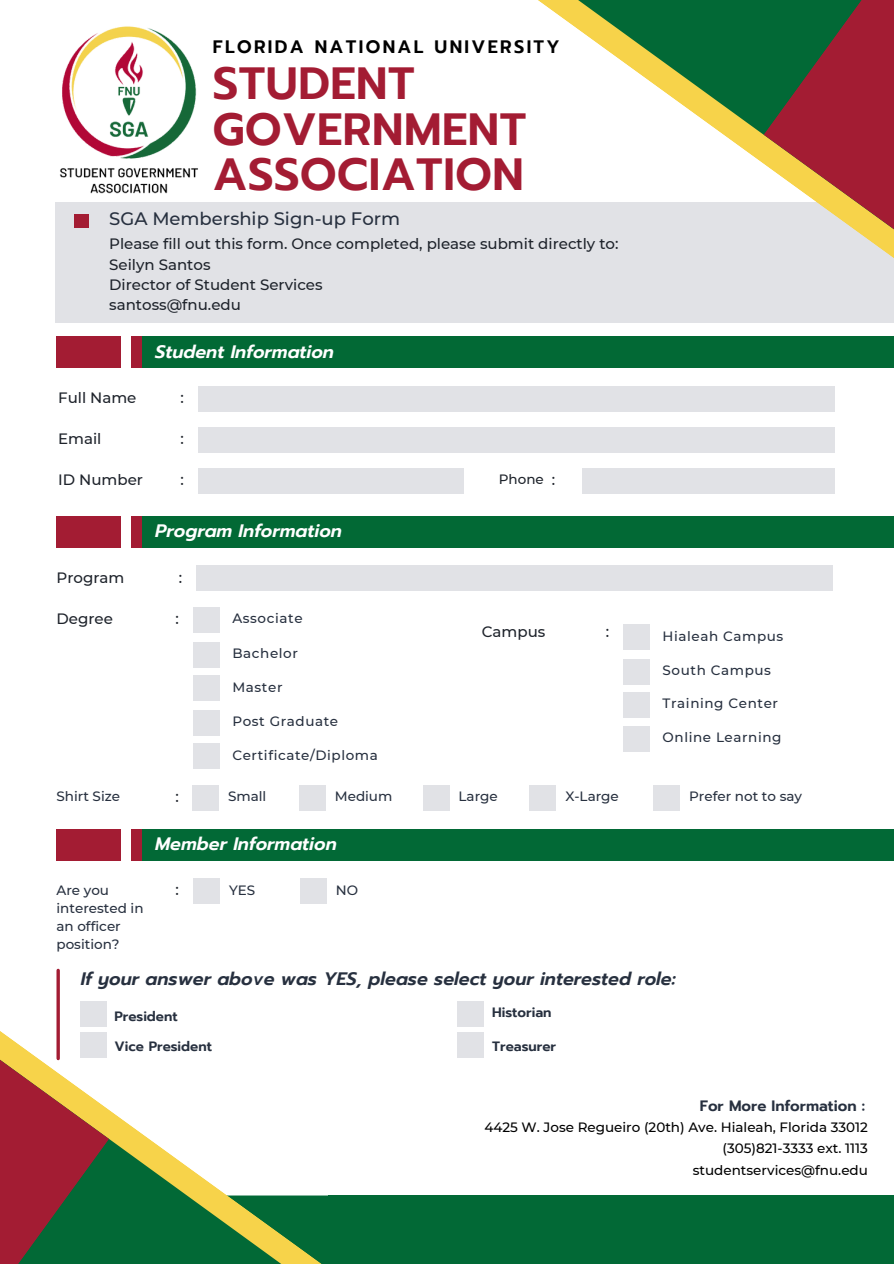
<style>
.page{position:relative;width:894px;height:1264px;background:#fff}
.page>*{position:absolute;margin:0;border:0;box-sizing:border-box;transform-origin:0 0}
.t1{font:600 45px/45px "Prompt";letter-spacing:.01em;color:#a31c33}
.t2{font:italic 600 18px "Prompt";color:#27303f}
.t3{font:italic 600 18px "Prompt";color:#fff}
.t4{font:600 18px "Prompt";letter-spacing:.13em;color:#000}
.t5{font:500 18px "Montserrat";color:#27303f}
.t6{font:500 15px/20.2px "Montserrat";color:#1e232b}
.t7{font:600 15px "Prompt";color:#27303f}
.t8{font:500 13.5px "Montserrat";letter-spacing:.045em;color:#27303f}
.t9{font:500 13.5px "Montserrat";color:#000}
.t10{font:500 13.5px/18px "Montserrat";color:#27303f}
.t11{font:600 13.5px "Prompt";color:#27303f}
.t12{font:500 13.5px "Montserrat";color:#1e232b}
</style>
<div class="page">
<div style="left:55px;top:202px;width:838px;height:120px;background:#e1e2e6"></div>
<div style="left:328px;top:1195px;width:565px;height:68px;background:#026936"></div>
<svg style="left:296px;top:1195px;width:32px;height:68px;background:#1b7439"></svg>
<svg style="left:109px;top:1110px;width:187px;height:153px"></svg>
<div style="left:74px;top:214px;width:15px;height:14px;background:#a31c33"></div>
<div style="left:131px;top:516px;width:762px;height:31px;background:#026935"></div>
<svg style="left:0;top:1026px;width:109px;height:237px"></svg>
<div style="left:56px;top:516px;width:65px;height:31px;background:#a31c33"></div>
<div style="left:131px;top:516px;width:10px;height:31px;background:#a31c33"></div>
<div style="left:457px;top:1000px;width:26px;height:26px;background:#e1e2e6"></div>
<div style="left:457px;top:1032px;width:26px;height:26px;background:#e1e2e6"></div>
<div style="left:80px;top:1000px;width:27px;height:26px;background:#e1e2e6"></div>
<div style="left:81px;top:1032px;width:26px;height:26px;background:#e1e2e6"></div>
<svg style="left:56px;top:970px;width:4px;height:88px"></svg>
<div style="left:193px;top:878px;width:27px;height:26px;background:#e1e2e6"></div>
<div style="left:300px;top:878px;width:26px;height:26px;background:#e1e2e6"></div>
<div style="left:198px;top:386px;width:636px;height:25px;background:#e1e2e6"></div>
<div style="left:198px;top:427px;width:636px;height:25px;background:#e1e2e6"></div>
<div style="left:198px;top:468px;width:266px;height:25px;background:#e1e2e6"></div>
<div style="left:581px;top:468px;width:253px;height:25px;background:#e1e2e6"></div>
<div style="left:197px;top:565px;width:635px;height:26px;background:#e1e2e6"></div>
<div style="left:193px;top:607px;width:27px;height:25px;background:#e1e2e6"></div>
<div style="left:193px;top:642px;width:27px;height:26px;background:#e1e2e6"></div>
<div style="left:193px;top:675px;width:27px;height:26px;background:#e1e2e6"></div>
<div style="left:193px;top:709px;width:27px;height:26px;background:#e1e2e6"></div>
<div style="left:193px;top:743px;width:27px;height:26px;background:#e1e2e6"></div>
<div style="left:623px;top:624px;width:27px;height:26px;background:#e1e2e6"></div>
<div style="left:623px;top:658px;width:27px;height:26px;background:#e1e2e6"></div>
<div style="left:623px;top:692px;width:27px;height:25px;background:#e1e2e6"></div>
<div style="left:623px;top:726px;width:27px;height:26px;background:#e1e2e6"></div>
<div style="left:192px;top:785px;width:27px;height:25px;background:#e1e2e6"></div>
<div style="left:299px;top:785px;width:26px;height:25px;background:#e1e2e6"></div>
<div style="left:423px;top:785px;width:26px;height:25px;background:#e1e2e6"></div>
<div style="left:529px;top:785px;width:27px;height:25px;background:#e1e2e6"></div>
<div style="left:653px;top:785px;width:26px;height:25px;background:#e1e2e6"></div>
<div style="left:131px;top:828px;width:762px;height:32px;background:#026936"></div>
<div style="left:56px;top:828px;width:65px;height:32px;background:#a31c33"></div>
<div style="left:131px;top:828px;width:10px;height:32px;background:#a31c33"></div>
<div style="left:131px;top:337px;width:762px;height:31px;background:#026935"></div>
<div style="left:56px;top:337px;width:65px;height:31px;background:#a31c33"></div>
<div style="left:131px;top:337px;width:10px;height:31px;background:#a31c33"></div>
<img style="left:60px;top:26px;width:138px;height:168px">
<svg style="left:538px;top:0;width:355px;height:258px"></svg>
<svg style="left:576px;top:0;width:187px;height:231px"></svg>
<svg style="left:763px;top:0;width:130px;height:248px"></svg>
<h5 class="t4" style="left:213px;top:33px;width:348px">FLORIDA NATIONAL UNIVERSITY</h5>
<h5 class="t1" style="left:213px;top:62px;width:315px">STUDENT<br>GOVERNMENT<br>ASSOCIATION</h5>
<h3 class="t5" style="left:109px;top:208px;width:292px">SGA Membership Sign-up Form</h3>
<p class="t6" style="left:109px;top:234px;width:510px">Please fill out this form. Once completed, please submit directly to:<br>Seilyn Santos<br>Director of Student Services<br>santoss@fnu.edu</p>
<p class="t3" style="left:155px;top:338px;width:180px">Student Information</p>
<p class="t6" style="left:58px;top:388px;width:80px">Full Name</p>
<h4 class="t6" style="left:180px;top:388px;width:5px">:</h4>
<p class="t6" style="left:58px;top:429px;width:45px">Email</p>
<p class="t6" style="left:180px;top:429px;width:5px">:</p>
<p class="t6" style="left:58px;top:470px;width:86px">ID Number</p>
<h4 class="t6" style="left:180px;top:470px;width:5px">:</h4>
<h3 class="t12" style="left:498px;top:471px;width:46px">Phone</h3>
<p class="t6" style="left:552px;top:470px;width:5px">:</p>
<h4 class="t3" style="left:155px;top:517px;width:188px">Program Information</h4>
<h4 class="t6" style="left:56px;top:567px;width:69px">Program</h4>
<p class="t6" style="left:179px;top:567px;width:5px">:</p>
<h4 class="t6" style="left:56px;top:609px;width:58px">Degree</h4>
<p class="t6" style="left:175px;top:609px;width:5px">:</p>
<p class="t8" style="left:232px;top:610px;width:72px">Associate</p>
<p class="t8" style="left:232px;top:645px;width:67px">Bachelor</p>
<p class="t8" style="left:232px;top:678px;width:52px">Master</p>
<p class="t8" style="left:232px;top:713px;width:107px">Post Graduate</p>
<p class="t8" style="left:232px;top:746px;width:147px">Certificate/Diploma</p>
<p class="t6" style="left:481px;top:622px;width:65px">Campus</p>
<p class="t6" style="left:605px;top:622px;width:5px">:</p>
<p class="t8" style="left:662px;top:627px;width:122px">Hialeah Campus</p>
<p class="t8" style="left:662px;top:662px;width:110px">South Campus</p>
<p class="t8" style="left:662px;top:695px;width:117px">Training Center</p>
<p class="t8" style="left:662px;top:729px;width:120px">Online Learning</p>
<p class="t10" style="left:56px;top:787px;width:65px">Shirt Size</p>
<p class="t6" style="left:175px;top:786px;width:5px">:</p>
<p class="t8" style="left:228px;top:788px;width:40px">Small</p>
<p class="t8" style="left:335px;top:788px;width:59px">Medium</p>
<p class="t8" style="left:458px;top:788px;width:41px">Large</p>
<h3 class="t8" style="left:565px;top:788px;width:55px">X-Large</h3>
<p class="t10" style="left:689px;top:787px;width:114px">Prefer not to say</p>
<p class="t3" style="left:155px;top:830px;width:183px">Member Information</p>
<h3 class="t10" style="left:56px;top:880px;width:89px">Are you interested in an officer position?</h3>
<p class="t6" style="left:175px;top:879px;width:5px">:</p>
<h4 class="t8" style="left:229px;top:881px;width:28px">YES</h4>
<h4 class="t8" style="left:336px;top:881px;width:24px">NO</h4>
<p class="t2" style="left:81px;top:965px;width:596px">If your answer above was YES, please select your interested role:</p>
<h2 class="t11" style="left:114px;top:1005px;width:65px">President</h2>
<h1 class="t11" style="left:114px;top:1036px;width:99px">Vice President</h1>
<h3 class="t11" style="left:492px;top:1002px;width:61px">Historian</h3>
<h4 class="t11" style="left:492px;top:1036px;width:65px">Treasurer</h4>
<p class="t7" style="left:699px;top:1094px;width:167px">For More Information :</p>
<p class="t9" style="left:484px;top:1118px;width:385px">4425 W. Jose Regueiro (20th) Ave. Hialeah, Florida 33012</p>
<p class="t9" style="left:722px;top:1140px;width:147px">(305)821-3333 ext. 1113</p>
<p class="t9" style="left:692px;top:1161px;width:177px">studentservices@fnu.edu</p>
</div>
